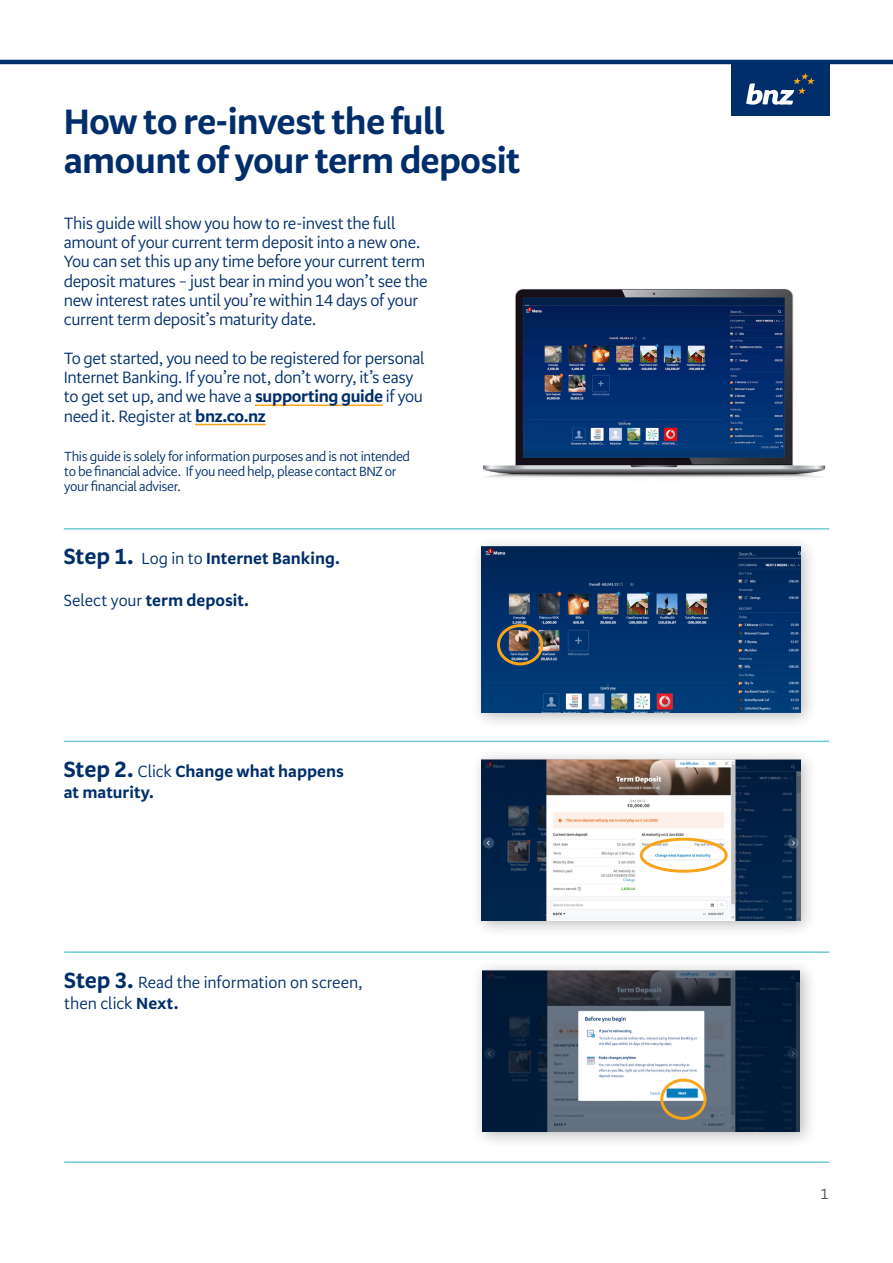
<style>
.page{position:relative;width:893px;height:1263px;background:#fff}
.page>*{position:absolute;margin:0;border:0;box-sizing:border-box;transform-origin:0 0}
._2_Head{font:700 36px/39px "Serrano Pro";letter-spacing:-.02em;color:#002e6b}
.t1{font:16.65px/19.2px "Serrano Pro";letter-spacing:-.02em;color:#002e6b}
.TABLE__Body_text{font:700 16.5px/21px "Serrano Pro";color:#002e6b}
.TABLE__Body_text-2{font:16.5px/21px "Serrano Pro";letter-spacing:-.005em;color:#002e6b}
._2_Head-2{font:15px "Serrano Pro";color:#455153}
._2_Head-3{font:13.5px/15px "Serrano Pro";letter-spacing:-.03em;color:#002e6b}
.s1{font-weight:700}
.s2{font-size:22.5px}
.s3{font-weight:400}
.s4{font-weight:700;font-size:22.5px}
</style>
<div class="page">
<hr style="left:0;top:60px;width:893px;height:4px;background:#002e6b">
<div style="left:731px;top:64px;width:98px;height:52px;background:#002e6b"></div>
<svg style="left:746px;top:73px;width:69px;height:32px"></svg>
<hr style="left:64px;top:741px;width:765px;height:1px;background:#6fcbd2">
<hr style="left:64px;top:528px;width:765px;height:2px;background:#6fcbd2">
<div style="left:471px;top:536px;width:347px;height:194px;background:#231f20;opacity:.3"></div>
<img style="left:482px;top:547px;width:319px;height:165px">
<div style="left:470px;top:748px;width:347px;height:189px;background:#231f20;opacity:.3"></div>
<img style="left:482px;top:759px;width:318px;height:161px">
<div style="left:497px;top:624px;width:46px;height:41px;border:3px solid #f9a51b;border-radius:50%"></div>
<div style="left:640px;top:838px;width:88px;height:35px;border:3px solid #f9a51b;border-radius:50%"></div>
<hr style="left:255px;top:404px;width:128px;height:2px;background:#f9a51b">
<hr style="left:195px;top:424px;width:71px;height:1px;background:#f9a51b">
<img style="left:483px;top:289px;width:343px;height:189px">
<hr style="left:64px;top:951px;width:765px;height:2px;background:#6fcbd2">
<hr style="left:64px;top:1161px;width:765px;height:2px;background:#6fcbd2">
<div style="left:471px;top:959px;width:346px;height:189px;background:#231f20;opacity:.3"></div>
<img style="left:482px;top:970px;width:318px;height:161px">
<div style="left:660px;top:1079px;width:46px;height:41px;border:3px solid #f9a51b;border-radius:50%"></div>
<p class="_2_Head" style="left:64px;top:103px;width:458px">How to re-invest the full amount of your term deposit</p>
<p class="t1" style="left:64px;top:214px;width:365px">This guide will show you how to re-invest the full amount of your current term deposit into a new one.<br>You can set this up any time before your current term deposit matures – just bear in mind you won’t see the new interest rates until you’re within 14 days of your current term deposit’s maturity date.</p>
<p class="t1" style="left:64px;top:349px;width:363px">To get started, you need to be registered for personal Internet Banking. If you’re not, don’t worry, it’s easy to get set up, and we have a <span class="s1">supporting guide</span> if you need it. Register at <span class="s1">bnz.co.nz</span></p>
<p class="_2_Head-3" style="left:64px;top:449px;width:347px">This guide is solely for information purposes and is not intended to be financial advice. If you need help, please contact BNZ or your financial adviser.</p>
<p class="TABLE__Body_text" style="left:64px;top:549px;width:278px"><span class="s2">Step 1.</span> <span class="s3">Log in to</span> Internet Banking.</p>
<p class="TABLE__Body_text" style="left:64px;top:591px;width:187px"><span class="s3">Select your</span> term deposit.</p>
<p class="TABLE__Body_text" style="left:64px;top:761px;width:282px"><span class="s2">Step 2.</span> <span class="s3">Click</span> Change what happens at maturity.</p>
<p class="TABLE__Body_text-2" style="left:64px;top:972px;width:300px"><span class="s4">Step 3.</span> Read the information on screen, then click <span class="s1">Next.</span></p>
<p class="_2_Head-2" style="left:820px;top:1186px;width:10px">1</p>
</div>
